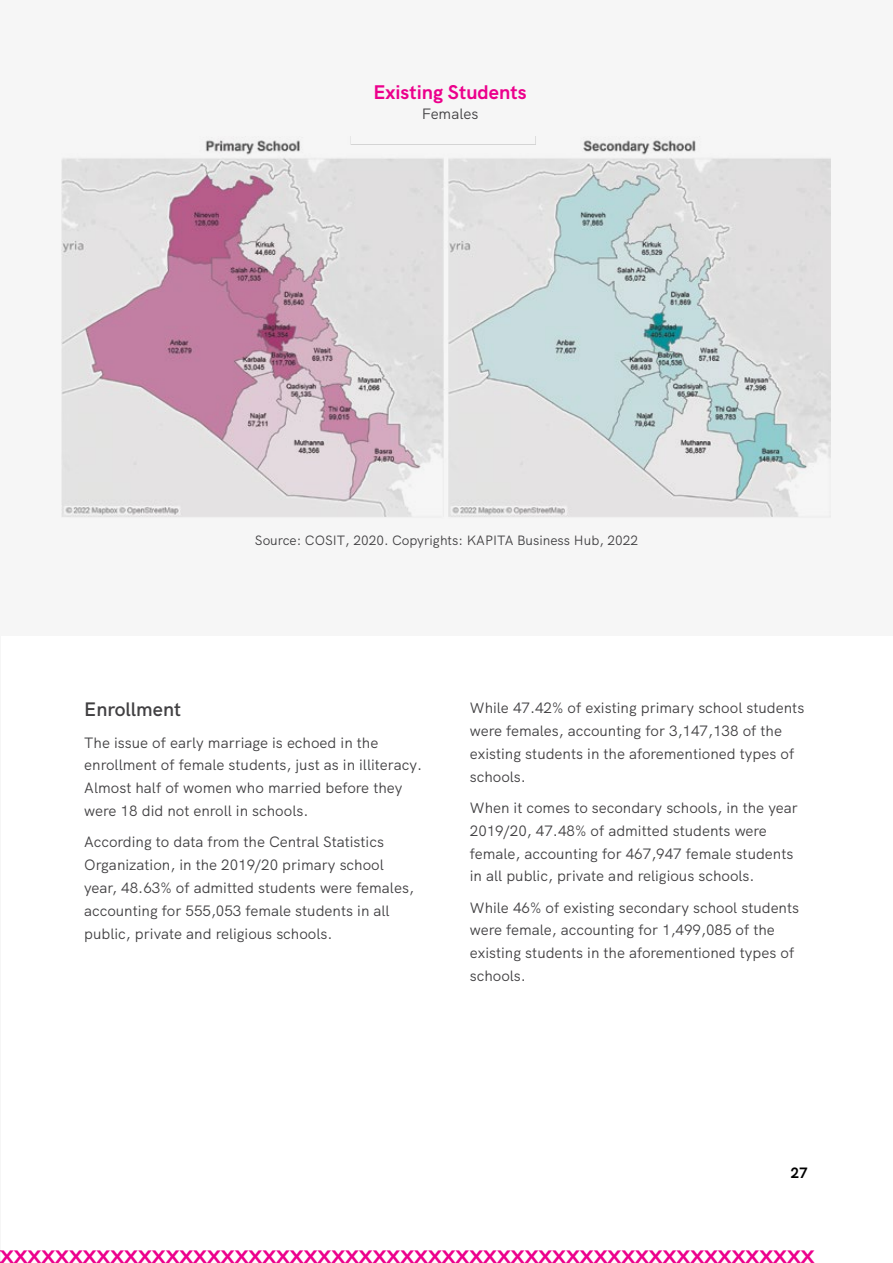
<style>
.page{position:relative;width:893px;height:1263px;background:#fff}
.page>*{position:absolute;margin:0;border:0;box-sizing:border-box;transform-origin:0 0}
.t1{font:700 19.65px "HK Grotesk";color:#ec008c}
.t2{font:600 19.5px "HK Grotesk";color:#414042}
.t3{font:500 18px "Campaign";color:#ec008c}
.t4{font:15px/22.8px "HK Grotesk";color:#414042}
.t5{font:700 15px "HK Grotesk";color:#000}
.t6{font:13.5px "HK Grotesk";color:#414042}
</style>
<div class="page">
<hr style="left:0;top:636px;width:1px;height:627px;background:#f6f6f6">
<div style="left:0;top:0;width:893px;height:636px;background:#f6f6f6"></div>
<img style="left:62px;top:137px;width:768px;height:380px">
<h1 class="t1" style="left:373px;top:77px;width:155px">Existing Students</h1>
<p class="t4" style="left:422px;top:101px;width:58px">Females</p>
<p class="t6" style="left:255px;top:530px;width:385px">Source: COSIT, 2020. Copyrights: KAPITA Business Hub, 2022</p>
<h2 class="t2" style="left:84px;top:694px;width:98px">Enrollment</h2>
<p class="t4" style="left:84px;top:730px;width:339px">The issue of early marriage is echoed in the enrollment of female students, just as in illiteracy.<br>Almost half of women who married before they were 18 did not enroll in schools.</p>
<p class="t4" style="left:84px;top:829px;width:331px">According to data from the Central Statistics Organization, in the 2019/20 primary school year, 48.63% of admitted students were females, accounting for 555,053 female students in all public, private and religious schools.</p>
<p class="t4" style="left:470px;top:695px;width:336px">While 47.42% of existing primary school students were females, accounting for 3,147,138 of the existing students in the aforementioned types of schools.</p>
<p class="t4" style="left:470px;top:795px;width:329px">When it comes to secondary schools, in the year 2019/20, 47.48% of admitted students were female, accounting for 467,947 female students in all public, private and religious schools.</p>
<p class="t4" style="left:470px;top:895px;width:331px">While 46% of existing secondary school students were female, accounting for 1,499,085 of the existing students in the aforementioned types of schools.</p>
<p class="t5" style="left:790px;top:1161px;width:19px">27</p>
<p class="t3" style="left:0;top:1246px;width:816px">XXXXXXXXXXXXXXXXXXXXXXXXXXXXXXXXXXXXXXXXXXXXXXXXXXXXXXXXXXX</p>
</div>
